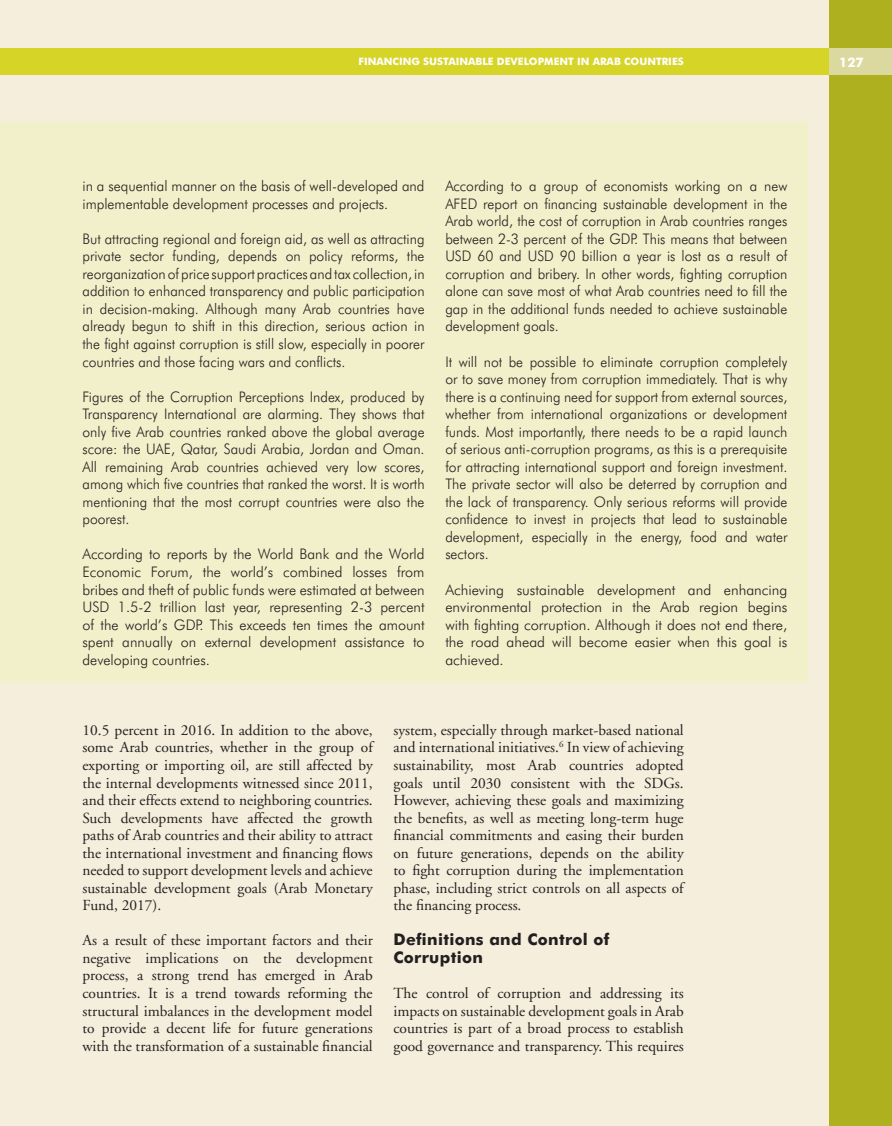
<style>
.page{position:relative;width:892px;height:1126px;background:#fff}
.page>*{position:absolute;margin:0;border:0;box-sizing:border-box;transform-origin:0 0}
.t1{font:700 16.05px/17.5px "Futura BT";letter-spacing:.02em;color:#231f20}
.t2{font:15.3px/17.5px "Adobe Garamond";color:#231f20;text-align:justify}
.t3{font:300 14.55px/17.5px "Futura BT";color:#231f20;text-align:justify;scale:.95 1}
.t4{font:300 14.55px/17.5px "Futura BT";color:#231f20;text-align:justify}
.t5{font:300 14.55px/17.5px "Futura BT";color:#231f20;scale:.96 1}
.t6{font:700 13.2px "Futura BT";color:#fff}
.t7{font:700 10.2px "Futura BT";color:#fff}
</style>
<div class="page">
<div style="left:0;top:0;width:891px;height:1126px;background:#f5eedc"></div>
<div style="left:828px;top:0;width:63px;height:1126px;background:#afb020"></div>
<div style="left:0;top:48px;width:828px;height:27px;background:#d6d427"></div>
<div style="left:828px;top:48px;width:63px;height:27px;background:#dbd8a0"></div>
<div style="left:0;top:121px;width:807px;height:561px;background:#f2f0ca"></div>
<p class="t7" style="left:358px;top:57px;width:326px">FINANCING SUSTAINABLE DEVELOPMENT IN ARAB COUNTRIES</p>
<p class="t6" style="left:838px;top:56px;width:26px">127</p>
<p class="t5" style="left:82px;top:178px;width:357px">in a sequential manner on the basis of well-developed and implementable development processes and projects.</p>
<p class="t3" style="left:82px;top:231px;width:361px">But attracting regional and foreign aid, as well as attracting private sector funding, depends on policy reforms, the reorganization of price support practices and tax collection, in addition to enhanced transparency and public participation in decision-making. Although many Arab countries have already begun to shift in this direction, serious action in the fight against corruption is still slow, especially in poorer countries and those facing wars and conflicts.</p>
<p class="t3" style="left:82px;top:389px;width:361px">Figures of the Corruption Perceptions Index, produced by Transparency International are alarming. They shows that only five Arab countries ranked above the global average score: the UAE, Qatar, Saudi Arabia, Jordan and Oman.<br>All remaining Arab countries achieved very low scores, among which five countries that ranked the worst. It is worth mentioning that the most corrupt countries were also the poorest.</p>
<p class="t4" style="left:82px;top:547px;width:343px">According to reports by the World Bank and the World Economic Forum, the world’s combined losses from bribes and theft of public funds were estimated at between USD 1.5-2 trillion last year, representing 2-3 percent of the world’s GDP. This exceeds ten times the amount spent annually on external development assistance to developing countries.</p>
<p class="t3" style="left:445px;top:178px;width:361px">According to a group of economists working on a new AFED report on financing sustainable development in the Arab world, the cost of corruption in Arab countries ranges between 2-3 percent of the GDP. This means that between USD 60 and USD 90 billion a year is lost as a result of corruption and bribery. In other words, fighting corruption alone can save most of what Arab countries need to fill the gap in the additional funds needed to achieve sustainable development goals.</p>
<p class="t3" style="left:445px;top:354px;width:361px">It will not be possible to eliminate corruption completely or to save money from corruption immediately. That is why there is a continuing need for support from external sources, whether from international organizations or development funds. Most importantly, there needs to be a rapid launch of serious anti-corruption programs, as this is a prerequisite for attracting international support and foreign investment.<br>The private sector will also be deterred by corruption and the lack of transparency. Only serious reforms will provide confidence to invest in projects that lead to sustainable development, especially in the energy, food and water sectors.</p>
<p class="t4" style="left:445px;top:582px;width:343px">Achieving sustainable development and enhancing environmental protection in the Arab region begins with fighting corruption. Although it does not end there, the road ahead will become easier when this goal is achieved.</p>
<p class="t2" style="left:82px;top:722px;width:292px">10.5 percent in 2016. In addition to the above, some Arab countries, whether in the group of exporting or importing oil, are still affected by the internal developments witnessed since 2011, and their effects extend to neighboring countries.<br>Such developments have affected the growth paths of Arab countries and their ability to attract the international investment and financing flows needed to support development levels and achieve sustainable development goals (Arab Monetary Fund, 2017).</p>
<p class="t2" style="left:82px;top:933px;width:292px">As a result of these important factors and their negative implications on the development process, a strong trend has emerged in Arab countries. It is a trend towards reforming the structural imbalances in the development model to provide a decent life for future generations with the transformation of a sustainable financial</p>
<p class="t2" style="left:393px;top:722px;width:292px">system, especially through market-based national and international initiatives.<sup>6</sup> In view of achieving sustainability, most Arab countries adopted goals until 2030 consistent with the SDGs.<br>However, achieving these goals and maximizing the benefits, as well as meeting long-term huge financial commitments and easing their burden on future generations, depends on the ability to fight corruption during the implementation phase, including strict controls on all aspects of the financing process.</p>
<p class="t1" style="left:393px;top:932px;width:217px">Definitions and Control of<br>Corruption</p>
<p class="t2" style="left:393px;top:986px;width:292px">The control of corruption and addressing its impacts on sustainable development goals in Arab countries is part of a broad process to establish good governance and transparency. This requires</p>
</div>
